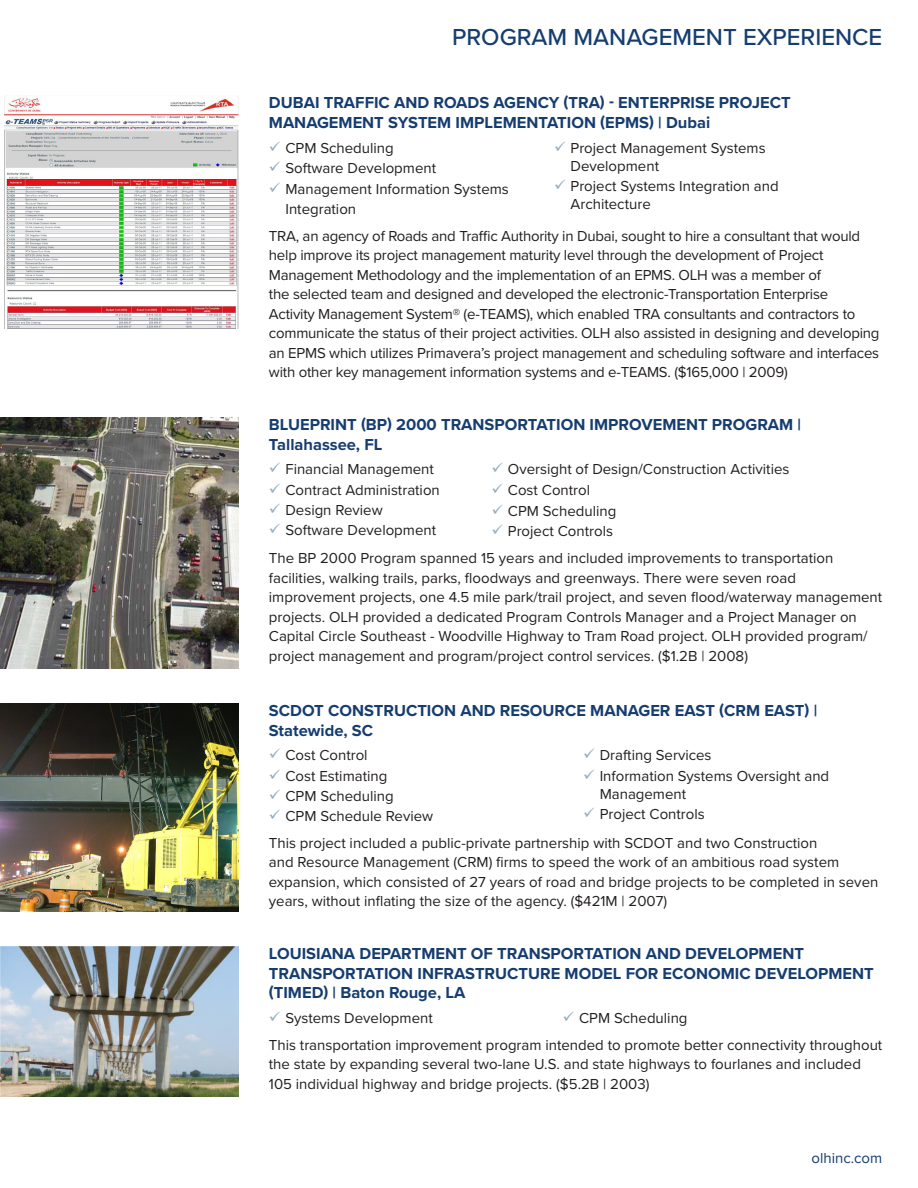
<style>
.page{position:relative;width:918px;height:1188px;background:#fff}
.page>*{position:absolute;margin:0;border:0;box-sizing:border-box;transform-origin:0 0}
.Heading{font:500 24px "Proxima Nova";color:#153d70}
.Subhead_2{font:700 16.5px/19.5px "Proxima Nova";color:#153d70}
.Body{font:15px/19.5px "Proxima Nova";color:#231f20}
.Body-2{font:15px "Proxima Nova";color:#153d70}
</style>
<div class="page">
<img style="left:0;top:417px;width:239px;height:251px">
<img style="left:0;top:703px;width:239px;height:208px">
<img style="left:0;top:946px;width:239px;height:151px">
<img style="left:5px;top:95px;width:234px;height:234px">
<p class="Heading" style="left:452px;top:19px;width:432px">PROGRAM MANAGEMENT EXPERIENCE</p>
<p class="Subhead_2" style="left:269px;top:93px;width:523px">DUBAI TRAFFIC AND ROADS AGENCY (TRA) - ENTERPRISE PROJECT<br>MANAGEMENT SYSTEM IMPLEMENTATION (EPMS) | Dubai</p>
<p class="Body" style="left:285px;top:137px;width:110px">CPM Scheduling</p>
<p class="Body" style="left:285px;top:157px;width:152px">Software Development</p>
<p class="Body" style="left:285px;top:179px;width:225px">Management Information Systems<br>Integration</p>
<p class="Body" style="left:571px;top:138px;width:197px;line-height:18px">Project Management Systems<br>Development</p>
<p class="Body" style="left:571px;top:176px;width:210px;line-height:18px">Project Systems Integration and<br>Architecture</p>
<p class="Body" style="left:269px;top:225px;width:612px">TRA, an agency of Roads and Traffic Authority in Dubai, sought to hire a consultant that would help improve its project management maturity level through the development of Project Management Methodology and the implementation of an EPMS. OLH was a member of<br>the selected team and designed and developed the electronic-Transportation Enterprise<br>Activity Management System® (e-TEAMS), which enabled TRA consultants and contractors to communicate the status of their project activities. OLH also assisted in designing and developing an EPMS which utilizes Primavera’s project management and scheduling software and interfaces with other key management information systems and e-TEAMS. ($165,000 | 2009)</p>
<p class="Subhead_2" style="left:269px;top:415px;width:534px">BLUEPRINT (BP) 2000 TRANSPORTATION IMPROVEMENT PROGRAM |<br>Tallahassee, FL</p>
<p class="Body" style="left:285px;top:459px;width:150px">Financial Management</p>
<p class="Body" style="left:285px;top:479px;width:156px">Contract Administration</p>
<p class="Body" style="left:285px;top:499px;width:99px">Design Review</p>
<p class="Body" style="left:285px;top:519px;width:152px">Software Development</p>
<p class="Body" style="left:508px;top:459px;width:283px">Oversight of Design/Construction Activities</p>
<p class="Body" style="left:508px;top:479px;width:84px">Cost Control</p>
<p class="Body" style="left:508px;top:501px;width:110px">CPM Scheduling</p>
<p class="Body" style="left:508px;top:521px;width:107px">Project Controls</p>
<p class="Body" style="left:269px;top:548px;width:615px">The BP 2000 Program spanned 15 years and included improvements to transportation facilities, walking trails, parks, floodways and greenways. There were seven road improvement projects, one 4.5 mile park/trail project, and seven flood/waterway management projects. OLH provided a dedicated Program Controls Manager and a Project Manager on Capital Circle Southeast - Woodville Highway to Tram Road project. OLH provided program/ project management and program/project control services. ($1.2B | 2008)</p>
<p class="Subhead_2" style="left:269px;top:701px;width:550px">SCDOT CONSTRUCTION AND RESOURCE MANAGER EAST (CRM EAST) |<br>Statewide, SC</p>
<p class="Body" style="left:285px;top:745px;width:84px">Cost Control</p>
<p class="Body" style="left:285px;top:765px;width:103px">Cost Estimating</p>
<p class="Body" style="left:285px;top:785px;width:110px">CPM Scheduling</p>
<p class="Body" style="left:285px;top:805px;width:149px">CPM Schedule Review</p>
<p class="Body" style="left:600px;top:745px;width:113px">Drafting Services</p>
<p class="Body" style="left:600px;top:766px;width:231px;line-height:18px">Information Systems Oversight and<br>Management</p>
<p class="Body" style="left:600px;top:803px;width:107px">Project Controls</p>
<p class="Body" style="left:269px;top:832px;width:611px">This project included a public-private partnership with SCDOT and two Construction<br>and Resource Management (CRM) firms to speed the work of an ambitious road system expansion, which consisted of 27 years of road and bridge projects to be completed in seven years, without inflating the size of the agency. ($421M | 2007)</p>
<p class="Subhead_2" style="left:269px;top:943px;width:606px">LOUISIANA DEPARTMENT OF TRANSPORTATION AND DEVELOPMENT<br>TRANSPORTATION INFRASTRUCTURE MODEL FOR ECONOMIC DEVELOPMENT (TIMED) | Baton Rouge, LA</p>
<p class="Body" style="left:285px;top:1007px;width:149px">Systems Development</p>
<p class="Body" style="left:579px;top:1007px;width:110px">CPM Scheduling</p>
<p class="Body" style="left:269px;top:1034px;width:615px">This transportation improvement program intended to promote better connectivity throughout the state by expanding several two-lane U.S. and state highways to fourlanes and included<br>105 individual highway and bridge projects. ($5.2B | 2003)</p>
<p class="Body-2" style="left:812px;top:1147px;width:72px">olhinc.com</p>
</div>
